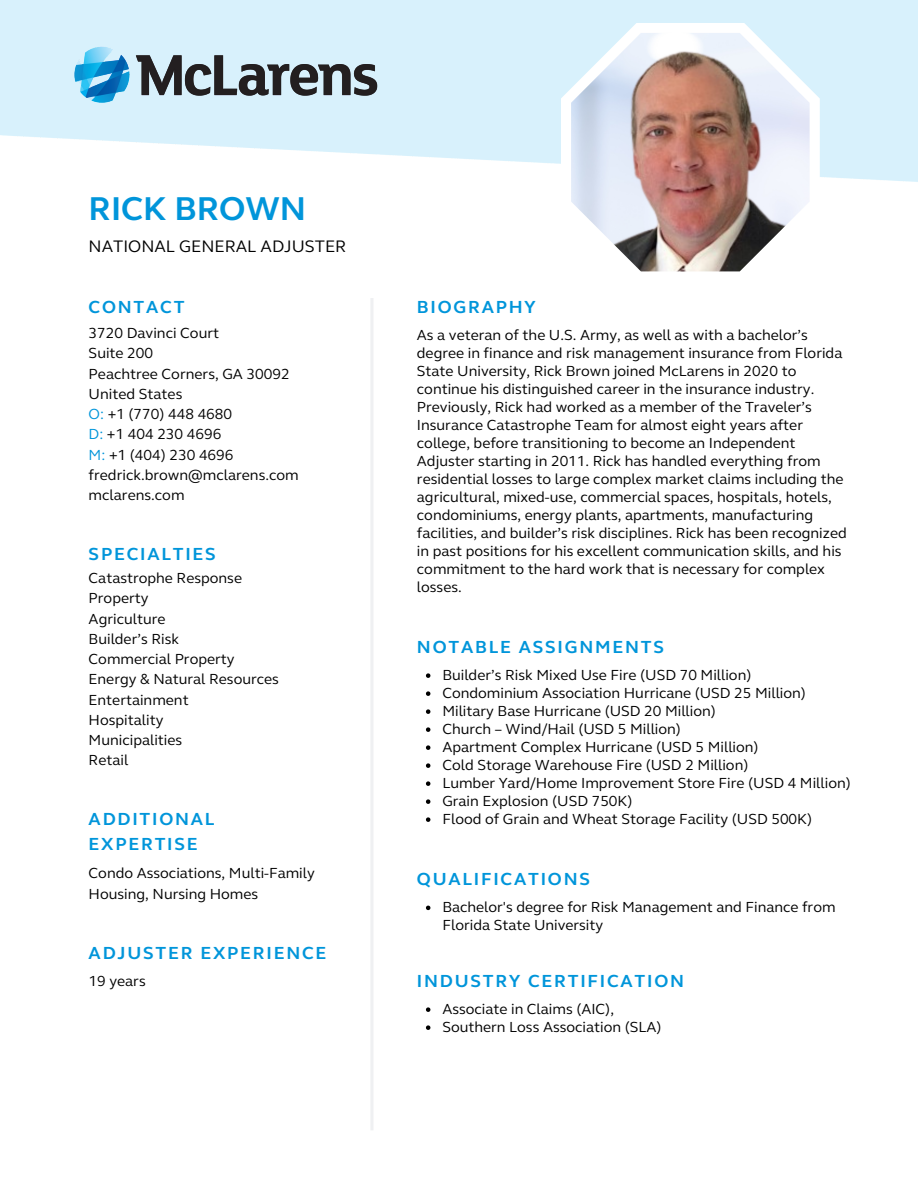
<style>
.page{position:relative;width:918px;height:1188px;background:#fff}
.page>*{position:absolute;margin:0;border:0;box-sizing:border-box;transform-origin:0 0}
.t1{font:700 33.9px "FS Elliot";color:#0095da}
.t2{font:700 18px/24.8px "FS Elliot";letter-spacing:.1em;color:#0095da}
.t3{font:17.1px "FS Elliot";color:#000}
.t4{font:15px/18px "FS Elliot";color:#000}
.s1{color:#0095da}
</style>
<div class="page">
<hr style="left:371px;top:298px;width:2px;height:832px;background:#eff0f2">
<svg style="left:561px;top:23px;width:259px;height:249px"></svg>
<img style="left:571px;top:33px;width:239px;height:238px">
<svg style="left:426px;top:673px;width:4px;height:5px"></svg>
<svg style="left:426px;top:691px;width:4px;height:5px"></svg>
<svg style="left:426px;top:709px;width:4px;height:5px"></svg>
<svg style="left:426px;top:727px;width:4px;height:5px"></svg>
<svg style="left:426px;top:745px;width:4px;height:5px"></svg>
<svg style="left:426px;top:763px;width:4px;height:5px"></svg>
<svg style="left:426px;top:781px;width:4px;height:5px"></svg>
<svg style="left:426px;top:799px;width:4px;height:5px"></svg>
<svg style="left:426px;top:817px;width:4px;height:5px"></svg>
<svg style="left:426px;top:906px;width:4px;height:4px"></svg>
<svg style="left:426px;top:1007px;width:4px;height:5px"></svg>
<svg style="left:426px;top:1025px;width:4px;height:5px"></svg>
<img style="left:54px;top:23px;width:344px;height:103px">
<h1 class="t1" style="left:89px;top:189px;width:219px">RICK BROWN</h1>
<p class="t3" style="left:89px;top:236px;width:259px">NATIONAL GENERAL ADJUSTER</p>
<p class="t2" style="left:89px;top:295px;width:97px">CONTACT</p>
<p class="t4" style="left:89px;top:323px;width:212px;line-height:20.2px">3720 Davinci Court<br>Suite 200<br>Peachtree Corners, GA 30092<br>United States<br><span class="s1">O:</span> +1 (770) 448 4680<br><span class="s1">D:</span> +1 404 230 4696<br><span class="s1">M:</span> +1 (404) 230 4696 fredrick.brown@mclarens.com mclarens.com</p>
<p class="t2" style="left:89px;top:542px;width:129px">SPECIALTIES</p>
<p class="t4" style="left:89px;top:568px;width:192px;line-height:20.2px">Catastrophe Response<br>Property<br>Agriculture<br>Builder’s Risk<br>Commercial Property<br>Energy &amp; Natural Resources<br>Entertainment<br>Hospitality<br>Municipalities<br>Retail</p>
<p class="t2" style="left:89px;top:807px;width:127px">ADDITIONAL<br>EXPERTISE</p>
<p class="t4" style="left:89px;top:863px;width:228px;line-height:20.2px">Condo Associations, Multi-Family<br>Housing, Nursing Homes</p>
<p class="t2" style="left:89px;top:940px;width:239px">ADJUSTER EXPERIENCE</p>
<p class="t4" style="left:89px;top:972px;width:59px">19 years</p>
<p class="t2" style="left:417px;top:295px;width:120px">BIOGRAPHY</p>
<p class="t4" style="left:417px;top:327px;width:431px">As a veteran of the U.S. Army, as well as with a bachelor’s degree in finance and risk management insurance from Florida State University, Rick Brown joined McLarens in 2020 to continue his distinguished career in the insurance industry.<br>Previously, Rick had worked as a member of the Traveler’s Insurance Catastrophe Team for almost eight years after college, before transitioning to become an Independent Adjuster starting in 2011. Rick has handled everything from residential losses to large complex market claims including the agricultural, mixed-use, commercial spaces, hospitals, hotels, condominiums, energy plants, apartments, manufacturing facilities, and builder’s risk disciplines. Rick has been recognized in past positions for his excellent communication skills, and his commitment to the hard work that is necessary for complex losses.</p>
<p class="t2" style="left:417px;top:634px;width:248px">NOTABLE ASSIGNMENTS</p>
<p class="t4" style="left:442px;top:666px;width:410px">Builder’s Risk Mixed Use Fire (USD 70 Million)<br>Condominium Association Hurricane (USD 25 Million)<br>Military Base Hurricane (USD 20 Million)<br>Church – Wind/Hail (USD 5 Million)<br>Apartment Complex Hurricane (USD 5 Million)<br>Cold Storage Warehouse Fire (USD 2 Million)<br>Lumber Yard/Home Improvement Store Fire (USD 4 Million)<br>Grain Explosion (USD 750K)<br>Flood of Grain and Wheat Storage Facility (USD 500K)</p>
<p class="t2" style="left:417px;top:866px;width:175px">QUALIFICATIONS</p>
<p class="t4" style="left:442px;top:898px;width:395px">Bachelor's degree for Risk Management and Finance from<br>Florida State University</p>
<p class="t2" style="left:417px;top:968px;width:269px">INDUSTRY CERTIFICATION</p>
<p class="t4" style="left:442px;top:1000px;width:221px">Associate in Claims (AIC),<br>Southern Loss Association (SLA)</p>
</div>
